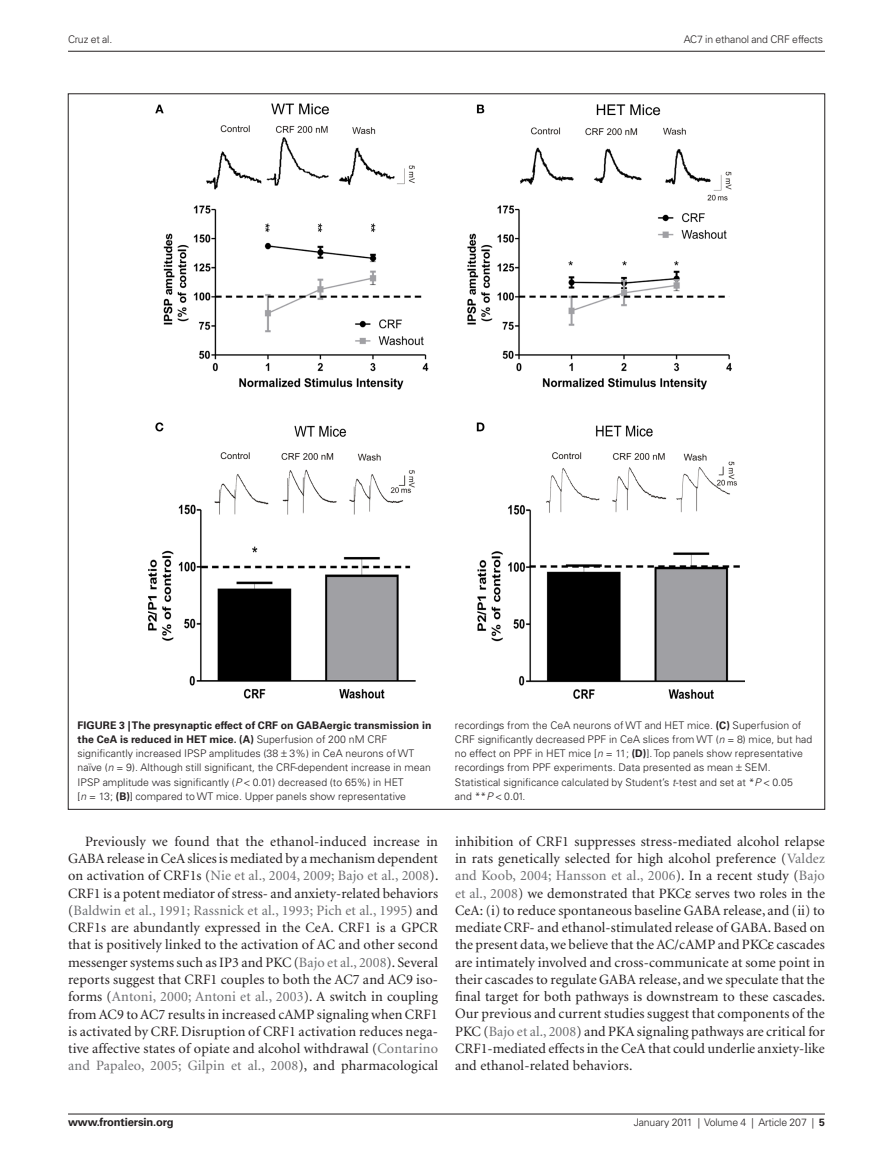
<style>
.page{position:relative;width:893px;height:1170px;background:#fff}
.page>*{position:absolute;margin:0;border:0;box-sizing:border-box;transform-origin:0 0}
.t1{font:14.25px/17.2px "Minion";letter-spacing:.01em;color:#231f20;text-align:justify}
.t2{font:700 11.25px "Univers";letter-spacing:-.015em;color:#231f20}
.t3{font:300 10.5px/14.2px "Univers";letter-spacing:.005em;color:#231f20}
.t4{font:300 10.5px "Univers";letter-spacing:-.015em;color:#231f20}
.s1{font-weight:700}
.s2{font-style:italic}
.s3{color:#6c6d70}
</style>
<div class="page">
<hr style="left:68px;top:1113px;width:757px;height:1px;background:#231f20">
<hr style="left:68px;top:51px;width:757px;height:1px;background:#231f20">
<img style="left:149px;top:103px;width:595px;height:596px">
<p class="t3" style="left:68px;top:32px;width:46px">Cruz et al.</p>
<p class="t4" style="left:684px;top:33px;width:141px">AC7 in ethanol and CRF effects</p>
<p class="t3" style="left:78px;top:717px;width:355px"><span class="s1">Figure 3 | The presynaptic effect of CRF on GABAergic transmission in the CeA is reduced in HET mice. (A)</span> Superfusion of 200 nM CRF significantly increased IPSP amplitudes (38 3%) in CeA neurons of WT naïve (<span class="s2">n</span> = 9). Although still significant, the CRF-dependent increase in mean IPSP amplitude was significantly (<span class="s2">P</span> 0.01) decreased (to 65%) in HET<br>[<span class="s2">n</span> = 13; <span class="s1">(B)</span>] compared to WT mice. Upper panels show representative</p>
<p class="t3" style="left:455px;top:717px;width:359px">recordings from the CeA neurons of WT and HET mice. <span class="s1">(C)</span> Superfusion of CRF significantly decreased PPF in CeA slices from WT (<span class="s2">n</span> = 8) mice, but had no effect on PPF in HET mice [<span class="s2">n</span> = 11; <span class="s1">(D)</span>]. Top panels show representative recordings from PPF experiments. Data presented as mean SEM.<br>Statistical significance calculated by Student’s <span class="s2">t</span>-test and set at *<span class="s2">P</span> 0.05 and **<span class="s2">P</span> 0.01.</p>
<p class="t1" style="left:68px;top:833px;width:372px;text-indent:17px">Previously we found that the ethanol-induced increase in GABA release in CeA slices is mediated by a mechanism dependent on activation of CRF1s (<span class="s3">Nie et al., 2004, 2009; Bajo et al., 2008</span>).<br>CRF1 is a potent mediator of stress- and anxiety-related behaviors (<span class="s3">Baldwin et al., 1991; Rassnick et al., 1993; Pich et al., 1995</span>) and CRF1s are abundantly expressed in the CeA. CRF1 is a GPCR that is positively linked to the activation of AC and other second messenger systems such as IP3 and PKC (<span class="s3">Bajo et al., 2008</span>). Several reports suggest that CRF1 couples to both the AC7 and AC9 iso&shy;forms (<span class="s3">Antoni, 2000; Antoni et al., 2003</span>). A switch in coupling from AC9 to AC7 results in increased cAMP signaling when CRF1 is activated by CRF. Disruption of CRF1 activation reduces nega&shy;tive affective states of opiate and alcohol withdrawal (<span class="s3">Contarino and Papaleo, 2005; Gilpin et al., 2008</span>), and pharmacological</p>
<p class="t1" style="left:455px;top:833px;width:372px">inhibition of CRF1 suppresses stress-mediated alcohol relapse in rats genetically selected for high alcohol preference (<span class="s3">Valdez and Koob, 2004; Hansson et al., 2006</span>). In a recent study (<span class="s3">Bajo et al., 2008</span>) we demonstrated that PKC serves two roles in the CeA: (i) to reduce spontaneous baseline GABA release, and (ii) to mediate CRF- and ethanol-stimulated release of GABA. Based on the present data, we believe that the AC/cAMP and PKC cascades are intimately involved and cross-communicate at some point in their cascades to regulate GABA release, and we speculate that the final target for both pathways is downstream to these cascades.<br>Our previous and current studies suggest that components of the PKC (<span class="s3">Bajo et al., 2008</span>) and PKA signaling pathways are critical for CRF1-mediated effects in the CeA that could underlie anxiety-like and ethanol-related behaviors.</p>
<p class="t2" style="left:68px;top:1115px;width:107px">www.frontiersin.org</p>
<p class="t4" style="left:634px;top:1115px;width:192px">January 2011 | Volume 4 | Article 207 | <span class="s1">5</span></p>
</div>
